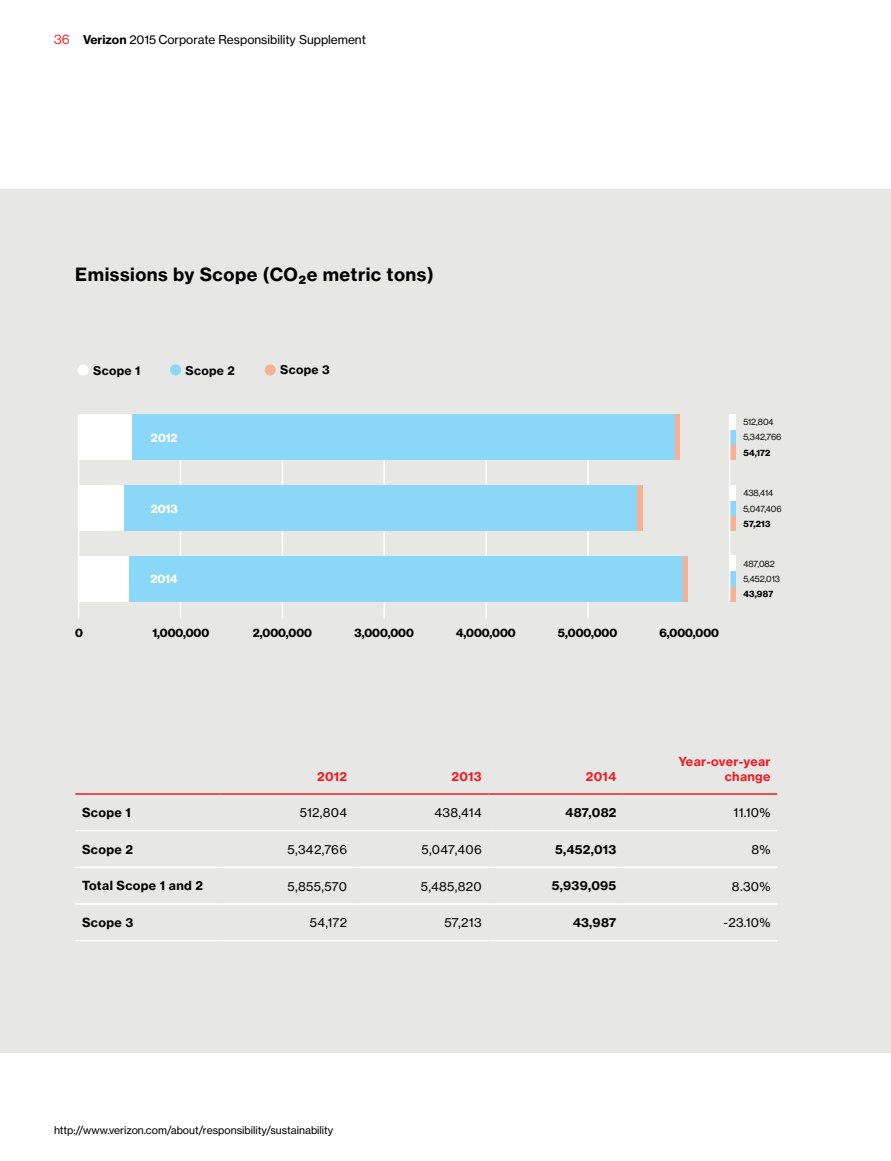
<style>
.page{position:relative;width:891px;height:1161px;background:#fff}
.page>*{position:absolute;margin:0;border:0;box-sizing:border-box;transform-origin:0 0}
.t1{font:18px "N Haas Grotesk TX Std 75 Bd";letter-spacing:.025em;color:#000}
.t2{font:12.3px "N Haas Grotesk TX Std 55 Rg";letter-spacing:.025em;color:#000}
.t3{font:12.3px "N Haas Grotesk TX Std 75 Bd";letter-spacing:.025em;color:#000}
.t4{font:12.3px/14.9px "N Haas Grotesk TX Std 75 Bd";letter-spacing:.025em;color:#ed1d24;text-align:right}
.t5{font:12px "N Haas Grotesk DS Std 75 Bd";color:#000}
.t6{font:12px "N Haas Grotesk TX Std 55 Rg";color:#000}
.t7{font:12px "N Haas Grotesk TX Std 75 Bd";letter-spacing:.025em;color:#000}
.t8{font:12px "N Haas Grotesk DS Std 75 Bd";color:#fff}
.t9{font:10.5px "N Haas Grotesk TX Std 55 Rg";color:#000}
.t10{font:9px/15.6px "N Haas Grotesk DS Std 55 Rg";color:#000}
.t11{font:9px "N Haas Grotesk DS Std 75 Bd";letter-spacing:.02em;color:#000}
.s1{font-family:"N Haas Grotesk DS Std 55 Rg";font-size:13.5px;color:#ed1d24}
.s2{font-family:"N Haas Grotesk TX Std 75 Bd"}
</style>
<div class="page">
<div style="left:0;top:189px;width:891px;height:864px;background:#e7e7e5"></div>
<hr style="left:180px;top:416px;width:1px;height:202px;background:#fff">
<hr style="left:282px;top:416px;width:1px;height:202px;background:#fff">
<hr style="left:383px;top:416px;width:2px;height:202px;background:#fff">
<hr style="left:485px;top:416px;width:2px;height:202px;background:#fff">
<hr style="left:587px;top:416px;width:2px;height:202px;background:#fff">
<div style="left:675px;top:415px;width:5px;height:45px;background:#f6b195"></div>
<div style="left:637px;top:485px;width:6px;height:46px;background:#f6b195"></div>
<div style="left:683px;top:556px;width:5px;height:45px;background:#f6b195"></div>
<div style="left:131px;top:415px;width:544px;height:45px;background:#8bd7f8"></div>
<div style="left:124px;top:485px;width:513px;height:46px;background:#8bd7f8"></div>
<div style="left:129px;top:556px;width:554px;height:45px;background:#8bd7f8"></div>
<div style="left:79px;top:415px;width:52px;height:45px;background:#fff"></div>
<div style="left:79px;top:485px;width:45px;height:46px;background:#fff"></div>
<div style="left:79px;top:556px;width:50px;height:45px;background:#fff"></div>
<hr style="left:78px;top:415px;width:1px;height:203px;background:#fff">
<div style="left:730px;top:445px;width:5px;height:15px;background:#f6b195"></div>
<div style="left:730px;top:430px;width:5px;height:15px;background:#8bd7f8"></div>
<div style="left:730px;top:415px;width:5px;height:15px;background:#fff"></div>
<div style="left:730px;top:515px;width:5px;height:16px;background:#f6b195"></div>
<div style="left:730px;top:500px;width:5px;height:15px;background:#8bd7f8"></div>
<div style="left:730px;top:485px;width:5px;height:15px;background:#fff"></div>
<div style="left:730px;top:586px;width:5px;height:15px;background:#f6b195"></div>
<div style="left:730px;top:571px;width:5px;height:15px;background:#8bd7f8"></div>
<div style="left:730px;top:556px;width:5px;height:15px;background:#fff"></div>
<hr style="left:729px;top:415px;width:1px;height:186px;background:#fff">
<div style="left:170px;top:364px;width:11px;height:11px;background:#8bd7f8;border-radius:50%"></div>
<div style="left:78px;top:364px;width:11px;height:11px;background:#fff;border-radius:50%"></div>
<div style="left:265px;top:364px;width:11px;height:11px;background:#f6b195;border-radius:50%"></div>
<hr style="left:75px;top:830px;width:144px;height:1px;background:#fff">
<hr style="left:219px;top:830px;width:135px;height:1px;background:#fff">
<hr style="left:354px;top:830px;width:135px;height:1px;background:#fff">
<hr style="left:489px;top:830px;width:134px;height:1px;background:#fff">
<hr style="left:623px;top:830px;width:154px;height:1px;background:#fff">
<hr style="left:75px;top:867px;width:144px;height:1px;background:#fff">
<hr style="left:219px;top:867px;width:135px;height:1px;background:#fff">
<hr style="left:354px;top:867px;width:135px;height:1px;background:#fff">
<hr style="left:489px;top:867px;width:134px;height:1px;background:#fff">
<hr style="left:623px;top:867px;width:154px;height:1px;background:#fff">
<hr style="left:75px;top:903px;width:144px;height:2px;background:#fff">
<hr style="left:219px;top:903px;width:135px;height:2px;background:#fff">
<hr style="left:354px;top:903px;width:135px;height:2px;background:#fff">
<hr style="left:489px;top:903px;width:134px;height:2px;background:#fff">
<hr style="left:623px;top:903px;width:154px;height:2px;background:#fff">
<hr style="left:75px;top:940px;width:144px;height:1px;background:#fff">
<hr style="left:219px;top:940px;width:135px;height:1px;background:#fff">
<hr style="left:354px;top:940px;width:135px;height:1px;background:#fff">
<hr style="left:489px;top:940px;width:134px;height:1px;background:#fff">
<hr style="left:623px;top:940px;width:154px;height:1px;background:#fff">
<hr style="left:75px;top:793px;width:144px;height:2px;background:#ed1d24">
<hr style="left:219px;top:793px;width:135px;height:2px;background:#ed1d24">
<hr style="left:354px;top:793px;width:135px;height:2px;background:#ed1d24">
<hr style="left:489px;top:793px;width:134px;height:2px;background:#ed1d24">
<hr style="left:623px;top:793px;width:154px;height:2px;background:#ed1d24">
<p class="t6" style="left:54px;top:32px;width:313px"><span class="s1">36</span> <span class="s2">Verizon</span> 2015 Corporate Responsibility Supplement</p>
<h1 class="t1" style="left:75px;top:263px;width:360px">Emissions by Scope (CO₂e metric tons)</h1>
<p class="t7" style="left:93px;top:363px;width:49px">Scope 1</p>
<p class="t7" style="left:186px;top:363px;width:51px">Scope 2</p>
<p class="t7" style="left:280px;top:362px;width:51px">Scope 3</p>
<p class="t8" style="left:151px;top:431px;width:28px">2012</p>
<p class="t8" style="left:151px;top:501px;width:28px">2013</p>
<p class="t8" style="left:151px;top:572px;width:29px">2014</p>
<p class="t5" style="left:75px;top:626px;width:9px">0</p>
<p class="t5" style="left:152px;top:626px;width:58px">1,000,000</p>
<p class="t5" style="left:253px;top:626px;width:61px">2,000,000</p>
<p class="t5" style="left:355px;top:626px;width:61px">3,000,000</p>
<p class="t5" style="left:456px;top:626px;width:61px">4,000,000</p>
<p class="t5" style="left:558px;top:626px;width:61px">5,000,000</p>
<p class="t5" style="left:660px;top:626px;width:61px">6,000,000</p>
<p class="t10" style="left:743px;top:414px;width:40px">512,804<br>5,342,766</p>
<p class="t11" style="left:743px;top:447px;width:28px">54,172</p>
<p class="t10" style="left:743px;top:486px;width:40px;line-height:15.1px">438,414<br>5,047,406</p>
<p class="t11" style="left:743px;top:518px;width:28px">57,213</p>
<p class="t10" style="left:743px;top:556px;width:38px">487,082<br>5,452,013</p>
<p class="t11" style="left:743px;top:589px;width:31px">43,987</p>
<p class="t4" style="left:317px;top:769px;width:31px">2012</p>
<p class="t4" style="left:451px;top:769px;width:32px">2013</p>
<p class="t4" style="left:586px;top:769px;width:32px">2014</p>
<p class="t4" style="left:678px;top:754px;width:94px">Year-over-year change</p>
<p class="t3" style="left:82px;top:805px;width:50px">Scope 1</p>
<p class="t2" style="left:300px;top:805px;width:49px">512,804</p>
<p class="t2" style="left:435px;top:805px;width:49px">438,414</p>
<p class="t3" style="left:565px;top:805px;width:53px">487,082</p>
<p class="t2" style="left:734px;top:805px;width:38px">11.10%</p>
<p class="t3" style="left:82px;top:842px;width:52px">Scope 2</p>
<p class="t2" style="left:288px;top:842px;width:61px">5,342,766</p>
<p class="t2" style="left:422px;top:842px;width:62px">5,047,406</p>
<p class="t3" style="left:555px;top:842px;width:63px">5,452,013</p>
<p class="t2" style="left:751px;top:842px;width:21px">8%</p>
<p class="t3" style="left:82px;top:878px;width:122px">Total Scope 1 and 2</p>
<p class="t2" style="left:288px;top:878px;width:61px">5,855,570</p>
<p class="t2" style="left:421px;top:878px;width:63px">5,485,820</p>
<p class="t3" style="left:552px;top:878px;width:66px">5,939,095</p>
<p class="t2" style="left:732px;top:878px;width:40px">8.30%</p>
<p class="t3" style="left:82px;top:915px;width:53px">Scope 3</p>
<p class="t2" style="left:310px;top:915px;width:39px">54,172</p>
<p class="t2" style="left:444px;top:915px;width:39px">57,213</p>
<p class="t3" style="left:573px;top:915px;width:45px">43,987</p>
<p class="t2" style="left:724px;top:915px;width:49px">-23.10%</p>
<p class="t9" style="left:54px;top:1124px;width:281px">http://www.verizon.com/about/responsibility/sustainability</p>
</div>
